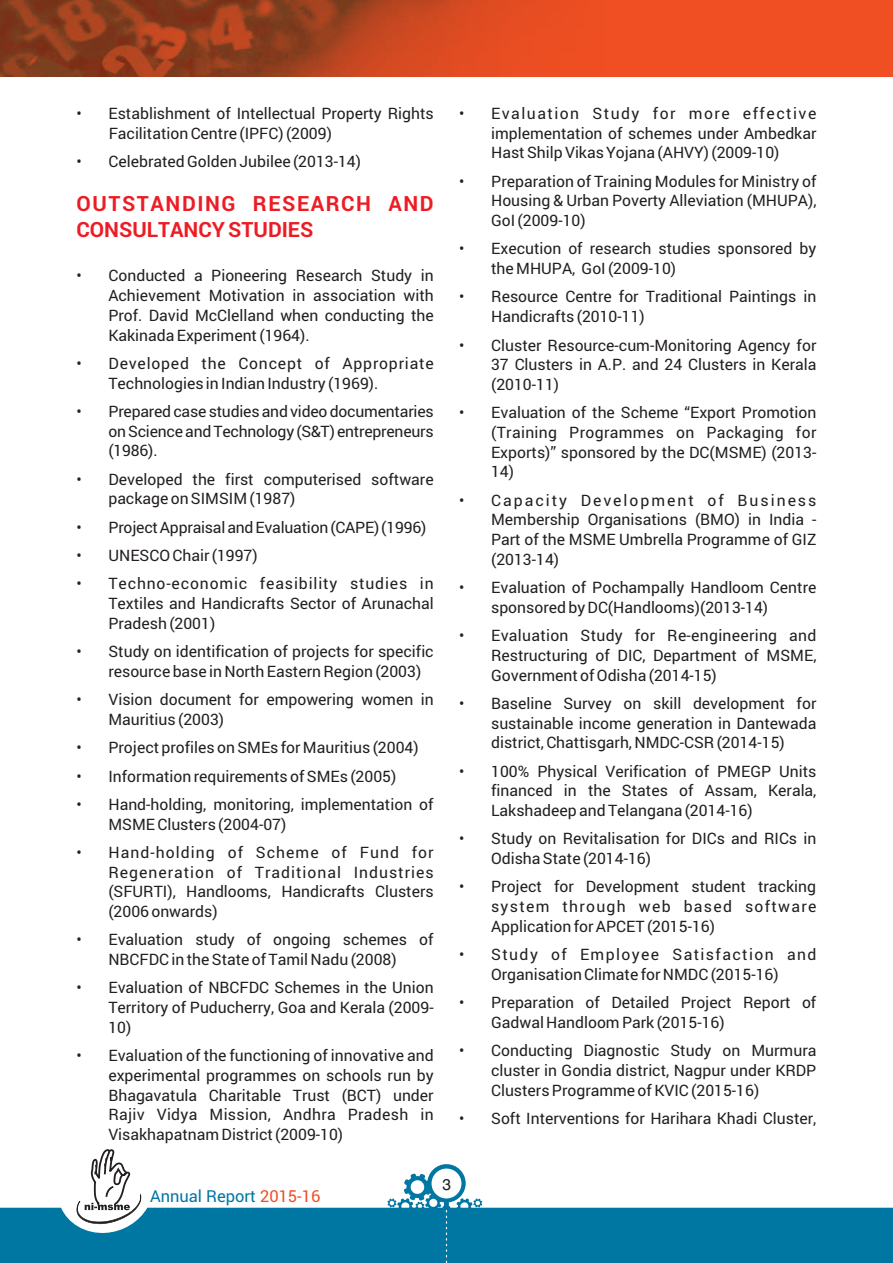
<style>
.page{position:relative;width:893px;height:1263px;background:#fff}
.page>*{position:absolute;margin:0;border:0;box-sizing:border-box;transform-origin:0 0}
.t1{font:700 21px/26.2px "Roboto";letter-spacing:.075em;color:#ed1c24}
.t2{font:16.5px "Roboto";color:#0076a3}
.t3{font:15.75px/19.6px "Roboto";color:#231f20;text-align:justify}
.t4{font:15.75px/19.6px "Roboto";letter-spacing:.025em;color:#231f20}
.t5{font:15.75px "Roboto";letter-spacing:.095em;color:#231f20}
.t6{font:15.75px "Swiss 721 BT";color:#231f20}
.s1{color:#f04f23}
</style>
<div class="page">
<div style="left:0;top:0;width:893px;height:77px;background:#f04f23"></div>
<img style="left:0;top:0;width:536px;height:77px">
<div style="left:0;top:1208px;width:893px;height:55px;background:#0076a3"></div>
<svg style="left:76px;top:1149px;width:65px;height:76px"></svg>
<svg style="left:376px;top:1164px;width:118px;height:99px"></svg>
<p class="t3" style="left:109px;top:103px;width:326px;text-indent:-32px">• Establishment of Intellectual Property Rights<br>Facilitation Centre (IPFC) (2009)</p>
<p class="t3" style="left:77px;top:151px;width:286px">• Celebrated Golden Jubilee (2013-14)</p>
<h1 class="t1" style="left:76px;top:190px;width:359px">OUTSTANDING RESEARCH AND<br>CONSULTANCY STUDIES</h1>
<p class="t3" style="left:108px;top:266px;width:327px;text-indent:-32px">• Conducted a Pioneering Research Study in Achievement Motivation in association with Prof. David McClelland when conducting the Kakinada Experiment (1964).</p>
<p class="t4" style="left:108px;top:353px;width:327px;text-indent:-32px">• Developed the Concept of Appropriate<br>Technologies in Indian Industry (1969).</p>
<p class="t3" style="left:108px;top:401px;width:327px;text-indent:-32px">• Preparedcase studies andvideodocumentaries onScienceandTechnology (S&amp;T)entrepreneurs (1986).</p>
<p class="t3" style="left:108px;top:469px;width:327px;text-indent:-32px">• Developed the first computerised software package on SIMSIM (1987)</p>
<p class="t3" style="left:77px;top:517px;width:351px">• ProjectAppraisalandEvaluation(CAPE)(1996)</p>
<p class="t3" style="left:76px;top:545px;width:183px">• UNESCO Chair (1997)</p>
<p class="t3" style="left:108px;top:573px;width:327px;text-indent:-32px">• Techno-economic feasibility studies in Textiles and Handicrafts Sector of Arunachal Pradesh (2001)</p>
<p class="t3" style="left:108px;top:641px;width:327px;text-indent:-32px">• Study on identification of projects for specific resource base in North Eastern Region (2003)</p>
<p class="t3" style="left:108px;top:689px;width:327px;text-indent:-32px">• Vision document for empowering women in<br>Mauritius (2003)</p>
<p class="t3" style="left:76px;top:737px;width:344px">• Project profiles on SMEs for Mauritius (2004)</p>
<p class="t3" style="left:76px;top:766px;width:321px">• Information requirements of SMEs (2005)</p>
<p class="t3" style="left:108px;top:794px;width:327px;text-indent:-32px">• Hand-holding, monitoring, implementation of<br>MSME Clusters (2004-07)</p>
<p class="t3" style="left:108px;top:842px;width:327px;text-indent:-32px">• Hand-holding of Scheme of Fund for Regeneration of Traditional Industries (SFURTI), Handlooms, Handicrafts Clusters (2006 onwards)</p>
<p class="t3" style="left:76px;top:929px;width:359px;text-align:center">• Evaluation study of ongoing schemes of<br>NBCFDC in the State of Tamil Nadu (2008)</p>
<p class="t3" style="left:108px;top:977px;width:327px;text-indent:-32px">• Evaluation of NBCFDC Schemes in the Union Territory of Puducherry, Goa and Kerala (2009- 10)</p>
<p class="t3" style="left:108px;top:1045px;width:327px;text-indent:-32px">• Evaluation of the functioning of innovative and experimental programmes on schools run by Bhagavatula Charitable Trust (BCT) under Rajiv Vidya Mission, Andhra Pradesh in Visakhapatnam District (2009-10)</p>
<p class="t3" style="left:459px;top:103px;width:7px">•</p>
<p class="t5" style="left:491px;top:102px;width:327px">Evaluation Study for more effective</p>
<p class="t3" style="left:491px;top:123px;width:327px">implementation of schemes under Ambedkar<br>Hast Shilp Vikas Yojana (AHVY) (2009-10)</p>
<p class="t3" style="left:491px;top:171px;width:327px;text-indent:-32px">• Preparation of Training Modules for Ministry of Housing &amp; Urban Poverty Alleviation (MHUPA), GoI (2009-10)</p>
<p class="t3" style="left:491px;top:238px;width:327px;text-indent:-32px">• Execution of research studies sponsored by the MHUPA, GoI (2009-10)</p>
<p class="t3" style="left:491px;top:287px;width:327px;text-indent:-32px">• Resource Centre for Traditional Paintings in<br>Handicrafts (2010-11)</p>
<p class="t3" style="left:491px;top:335px;width:327px;text-indent:-32px">• Cluster Resource-cum-Monitoring Agency for 37 Clusters in A.P. and 24 Clusters in Kerala (2010-11)</p>
<p class="t3" style="left:491px;top:402px;width:327px;text-indent:-32px">• Evaluation of the Scheme “Export Promotion (Training Programmes on Packaging for Exports)” sponsored by the DC(MSME) (2013- 14)</p>
<p class="t3" style="left:491px;top:490px;width:327px;text-indent:-32px">• Capacity Development of Business Membership Organisations (BMO) in India - Part of the MSME Umbrella Programme of GIZ (2013-14)</p>
<p class="t3" style="left:491px;top:577px;width:327px;text-indent:-32px">• Evaluation of Pochampally Handloom Centre sponsored by DC(Handlooms)(2013-14)</p>
<p class="t3" style="left:491px;top:625px;width:327px;text-indent:-32px">• Evaluation Study for Re-engineering and Restructuring of DIC, Department of MSME, Government of Odisha (2014-15)</p>
<p class="t3" style="left:491px;top:693px;width:327px;text-indent:-32px">• Baseline Survey on skill development for sustainable income generation in Dantewada district, Chattisgarh, NMDC-CSR (2014-15)</p>
<p class="t3" style="left:491px;top:761px;width:327px;text-indent:-32px">• 100% Physical Verification of PMEGP Units financed in the States of Assam, Kerala, Lakshadeep and Telangana (2014-16)</p>
<p class="t3" style="left:491px;top:828px;width:327px;text-indent:-32px">• Study on Revitalisation for DICs and RICs in<br>Odisha State (2014-16)</p>
<p class="t3" style="left:491px;top:876px;width:327px;text-indent:-32px">• Project for Development student tracking system through web based software Application for APCET (2015-16)</p>
<p class="t3" style="left:459px;top:944px;width:359px;text-align:center">• Study of Employee Satisfaction and<br>Organisation Climate for NMDC (2015-16)</p>
<p class="t3" style="left:491px;top:992px;width:327px;text-indent:-32px">• Preparation of Detailed Project Report of<br>Gadwal Handloom Park (2015-16)</p>
<p class="t3" style="left:491px;top:1040px;width:327px;text-indent:-32px">• Conducting Diagnostic Study on Murmura cluster in Gondia district, Nagpur under KRDP Clusters Programme of KVIC (2015-16)</p>
<p class="t3" style="left:459px;top:1108px;width:359px">• Soft Interventions for Harihara Khadi Cluster,</p>
<p class="t2" style="left:150px;top:1185px;width:172px">Annual Report <span class="s1">2015-16</span></p>
<p class="t6" style="left:442px;top:1178px;width:10px">3</p>
</div>
